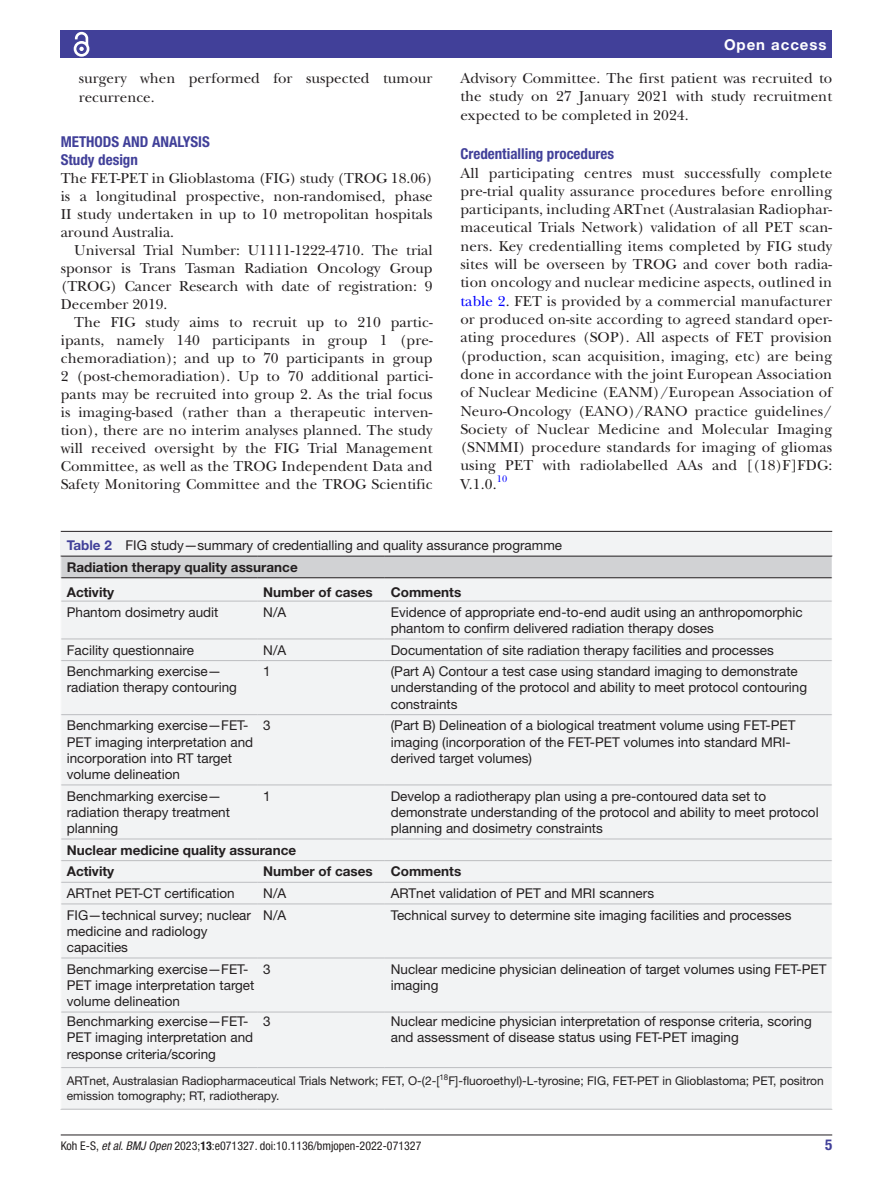
<style>
.page{position:relative;width:893px;height:1191px;background:#fff}
.page>*{position:absolute;margin:0;border:0;box-sizing:border-box;transform-origin:0 0}
.t1{font:15px/18.3px "New Baskerville";letter-spacing:.005em;color:#231f20;text-align:justify}
.t2{font:700 condensed 15px/18px "Helvetica Neue LT Std";color:#414099}
.t3{font:700 15px "Helvetica Neue LT Std";letter-spacing:.065em;color:#fff}
.t4{font:13.5px/16.2px "Helvetica Neue LT Std";color:#231f20}
.t5{font:700 13.5px/21.6px "Helvetica Neue LT Std";color:#231f20}
.t6{font:12px/15px "Helvetica Neue LT Std";color:#231f20}
.t7{font:condensed 12px "Helvetica Neue LT Std";color:#231f20}
.t8{font:9.9px "New Baskerville";color:#00f}
.s1{color:#00f}
.s2{font-weight:700;color:#414099}
.s3{font-weight:700}
.s4{font-style:italic}
</style>
<div class="page">
<hr style="left:61px;top:1134px;width:771px;height:1px;background:#231f20">
<div style="left:61px;top:31px;width:771px;height:27px;background:#414099"></div>
<svg style="left:73px;top:31px;width:17px;height:26px"></svg>
<div style="left:61px;top:532px;width:771px;height:577px;background:#f2f3f4"></div>
<hr style="left:61px;top:531px;width:771px;height:1px;background:#231f20">
<div style="left:61px;top:556px;width:771px;height:22px;background:#d1d2d4"></div>
<hr style="left:257px;top:577px;width:128px;height:1px;background:#231f20">
<hr style="left:385px;top:577px;width:447px;height:1px;background:#231f20">
<hr style="left:61px;top:556px;width:196px;height:1px;background:#231f20">
<hr style="left:257px;top:556px;width:128px;height:1px;background:#231f20">
<hr style="left:385px;top:556px;width:447px;height:1px;background:#231f20">
<hr style="left:61px;top:577px;width:196px;height:1px;background:#231f20">
<hr style="left:61px;top:601px;width:196px;height:1px;background:#bcbdc0">
<hr style="left:257px;top:601px;width:128px;height:1px;background:#bcbdc0">
<hr style="left:385px;top:601px;width:447px;height:1px;background:#bcbdc0">
<hr style="left:61px;top:638px;width:196px;height:1px;background:#bcbdc0">
<hr style="left:257px;top:638px;width:128px;height:1px;background:#bcbdc0">
<hr style="left:385px;top:638px;width:447px;height:1px;background:#bcbdc0">
<hr style="left:61px;top:660px;width:196px;height:1px;background:#bcbdc0">
<hr style="left:257px;top:660px;width:128px;height:1px;background:#bcbdc0">
<hr style="left:385px;top:660px;width:447px;height:1px;background:#bcbdc0">
<hr style="left:61px;top:714px;width:196px;height:1px;background:#bcbdc0">
<hr style="left:257px;top:714px;width:128px;height:1px;background:#bcbdc0">
<hr style="left:385px;top:714px;width:447px;height:1px;background:#bcbdc0">
<hr style="left:61px;top:784px;width:196px;height:1px;background:#bcbdc0">
<hr style="left:257px;top:784px;width:128px;height:1px;background:#bcbdc0">
<hr style="left:257px;top:838px;width:128px;height:1px;background:#bcbdc0">
<hr style="left:385px;top:784px;width:447px;height:1px;background:#bcbdc0">
<hr style="left:385px;top:838px;width:447px;height:1px;background:#bcbdc0">
<hr style="left:61px;top:838px;width:196px;height:1px;background:#bcbdc0">
<hr style="left:61px;top:860px;width:196px;height:1px;background:#bcbdc0">
<hr style="left:257px;top:860px;width:128px;height:1px;background:#bcbdc0">
<hr style="left:385px;top:860px;width:447px;height:1px;background:#bcbdc0">
<hr style="left:61px;top:882px;width:196px;height:1px;background:#bcbdc0">
<hr style="left:257px;top:882px;width:128px;height:1px;background:#bcbdc0">
<hr style="left:385px;top:882px;width:447px;height:1px;background:#bcbdc0">
<hr style="left:61px;top:903px;width:196px;height:1px;background:#bcbdc0">
<hr style="left:257px;top:903px;width:128px;height:1px;background:#bcbdc0">
<hr style="left:385px;top:903px;width:447px;height:1px;background:#bcbdc0">
<hr style="left:61px;top:957px;width:196px;height:1px;background:#bcbdc0">
<hr style="left:257px;top:957px;width:128px;height:1px;background:#bcbdc0">
<hr style="left:385px;top:957px;width:447px;height:1px;background:#bcbdc0">
<hr style="left:61px;top:1011px;width:196px;height:1px;background:#bcbdc0">
<hr style="left:257px;top:1011px;width:128px;height:1px;background:#bcbdc0">
<hr style="left:257px;top:1067px;width:128px;height:1px;background:#bcbdc0">
<hr style="left:385px;top:1011px;width:447px;height:1px;background:#bcbdc0">
<hr style="left:385px;top:1067px;width:447px;height:1px;background:#bcbdc0">
<hr style="left:61px;top:1067px;width:196px;height:1px;background:#bcbdc0">
<hr style="left:61px;top:1109px;width:196px;height:1px;background:#bcbdc0">
<hr style="left:257px;top:1109px;width:128px;height:1px;background:#bcbdc0">
<hr style="left:385px;top:1109px;width:447px;height:1px;background:#bcbdc0">
<svg style="left:60px;top:556px;width:1px;height:22px"></svg>
<p class="t1" style="left:79px;top:69px;width:355px;line-height:18.9px">surgery when performed for suspected tumour recurrence.</p>
<p class="t2" style="left:61px;top:132px;width:151px">METHODS AND ANALYSIS<br>Study design</p>
<p class="t1" style="left:61px;top:169px;width:373px">The FET-PET in Glioblastoma (FIG) study (TROG 18.06) is a longitudinal prospective, non-randomised, phase II study undertaken in up to 10 metropolitan hospitals around Australia.</p>
<p class="t1" style="left:61px;top:241px;width:373px;text-indent:13px">Universal Trial Number: U1111-1222-4710. The trial sponsor is Trans Tasman Radiation Oncology Group (TROG) Cancer Research with date of registration: 9<br>December 2019.</p>
<p class="t1" style="left:61px;top:313px;width:373px;text-indent:14px">The FIG study aims to recruit up to 210 partic&shy;ipants, namely 140 participants in group 1 (pre&shy;chemoradiation); and up to 70 participants in group 2 (post-chemoradiation). Up to 70 additional partici&shy;pants may be recruited into group 2. As the trial focus is imaging-based (rather than a therapeutic interven&shy;tion), there are no interim analyses planned. The study will received oversight by the FIG Trial Management Committee, as well as the TROG Independent Data and Safety Monitoring Committee and the TROG Scientific</p>
<p class="t3" style="left:724px;top:35px;width:104px">Open access</p>
<p class="t1" style="left:460px;top:69px;width:373px">Advisory Committee. The first patient was recruited to the study on 27 January 2021 with study recruitment expected to be completed in 2024.</p>
<p class="t2" style="left:460px;top:145px;width:155px">Credentialling procedures</p>
<p class="t1" style="left:460px;top:164px;width:373px">All participating centres must successfully complete pre-trial quality assurance procedures before enrolling participants, including ARTnet (Australasian Radiophar&shy;maceutical Trials Network) validation of all PET scan&shy;ners. Key credentialling items completed by FIG study sites will be overseen by TROG and cover both radia&shy;tion oncology and nuclear medicine aspects, outlined in <span class="s1">table 2</span>. FET is provided by a commercial manufacturer or produced on-site according to agreed standard oper&shy;ating procedures (SOP). All aspects of FET provision (production, scan acquisition, imaging, etc) are being done in accordance with the joint European Association of Nuclear Medicine (EANM)/European Association of Neuro-Oncology (EANO)/RANO practice guidelines/ Society of Nuclear Medicine and Molecular Imaging (SNMMI) procedure standards for imaging of gliomas using PET with radiolabelled AAs and [(18)F]FDG:<br>V.1.0.</p>
<p class="t8" style="left:497px;top:473px;width:12px">10</p>
<p class="t4" style="left:67px;top:534px;width:497px;line-height:22px"><span class="s2">Table 2</span> FIG study—summary of credentialling and quality assurance programme<br><span class="s3">Radiation therapy quality assurance</span></p>
<p class="t5" style="left:67px;top:580px;width:49px">Activity</p>
<p class="t5" style="left:263px;top:580px;width:111px">Number of cases</p>
<p class="t5" style="left:391px;top:580px;width:72px">Comments</p>
<p class="t4" style="left:67px;top:603px;width:153px">Phantom dosimetry audit</p>
<p class="t4" style="left:263px;top:603px;width:24px">N/A</p>
<p class="t4" style="left:391px;top:603px;width:413px">Evidence of appropriate end-to-end audit using an anthropomorphic phantom to confirm delivered radiation therapy doses</p>
<p class="t4" style="left:67px;top:641px;width:129px">Facility questionnaire</p>
<p class="t4" style="left:263px;top:641px;width:24px">N/A</p>
<p class="t4" style="left:391px;top:641px;width:385px">Documentation of site radiation therapy facilities and processes</p>
<p class="t4" style="left:67px;top:663px;width:172px">Benchmarking exercise— radiation therapy contouring</p>
<p class="t4" style="left:263px;top:663px;width:9px">1</p>
<p class="t4" style="left:391px;top:663px;width:418px">(Part A) Contour a test case using standard imaging to demonstrate understanding of the protocol and ability to meet protocol contouring constraints</p>
<p class="t4" style="left:67px;top:717px;width:188px">Benchmarking exercise—FET-<br>PET imaging interpretation and incorporation into RT target volume delineation</p>
<p class="t4" style="left:263px;top:717px;width:9px">3</p>
<p class="t4" style="left:391px;top:717px;width:406px">(Part B) Delineation of a biological treatment volume using FET-PET imaging (incorporation of the FET-PET volumes into standard MRI&shy;derived target volumes)</p>
<p class="t4" style="left:67px;top:787px;width:165px">Benchmarking exercise— radiation therapy treatment planning</p>
<p class="t4" style="left:263px;top:787px;width:9px">1</p>
<p class="t4" style="left:391px;top:787px;width:429px">Develop a radiotherapy plan using a pre-contoured data set to demonstrate understanding of the protocol and ability to meet protocol planning and dosimetry constraints</p>
<p class="t5" style="left:67px;top:838px;width:231px">Nuclear medicine quality assurance<br>Activity</p>
<p class="t5" style="left:263px;top:860px;width:111px">Number of cases</p>
<p class="t5" style="left:391px;top:860px;width:72px">Comments</p>
<p class="t4" style="left:67px;top:885px;width:170px">ARTnet PET-CT certification</p>
<p class="t4" style="left:263px;top:885px;width:24px">N/A</p>
<p class="t4" style="left:391px;top:885px;width:265px">ARTnet validation of PET and MRI scanners</p>
<p class="t4" style="left:67px;top:906px;width:186px">FIG—technical survey; nuclear medicine and radiology capacities</p>
<p class="t4" style="left:263px;top:906px;width:24px">N/A</p>
<p class="t4" style="left:391px;top:906px;width:402px">Technical survey to determine site imaging facilities and processes</p>
<p class="t4" style="left:67px;top:960px;width:189px">Benchmarking exercise—FET-<br>PET image interpretation target volume delineation</p>
<p class="t4" style="left:263px;top:960px;width:9px">3</p>
<p class="t4" style="left:391px;top:960px;width:437px">Nuclear medicine physician delineation of target volumes using FET-PET imaging</p>
<p class="t4" style="left:67px;top:1013px;width:188px">Benchmarking exercise—FET-<br>PET imaging interpretation and response criteria/scoring</p>
<p class="t4" style="left:263px;top:1013px;width:9px">3</p>
<p class="t4" style="left:391px;top:1013px;width:423px">Nuclear medicine physician interpretation of response criteria, scoring and assessment of disease status using FET-PET imaging</p>
<p class="t6" style="left:67px;top:1073px;width:758px">ARTnet, Australasian Radiopharmaceutical Trials Network; FET, O-(2-[<sup>18</sup>F]-fluoroethyl)-L-tyrosine; FIG, FET-PET in Glioblastoma; PET, positron emission tomography; RT, radiotherapy.</p>
<p class="t7" style="left:61px;top:1138px;width:362px">Koh E-S, <span class="s4">et al</span>. <span class="s4">BMJ Open</span> 2023;<span class="s3">13</span>:e071327. doi:10.1136/bmjopen-2022-071327</p>
<p class="t2" style="left:825px;top:1135px;width:9px">5</p>
</div>
